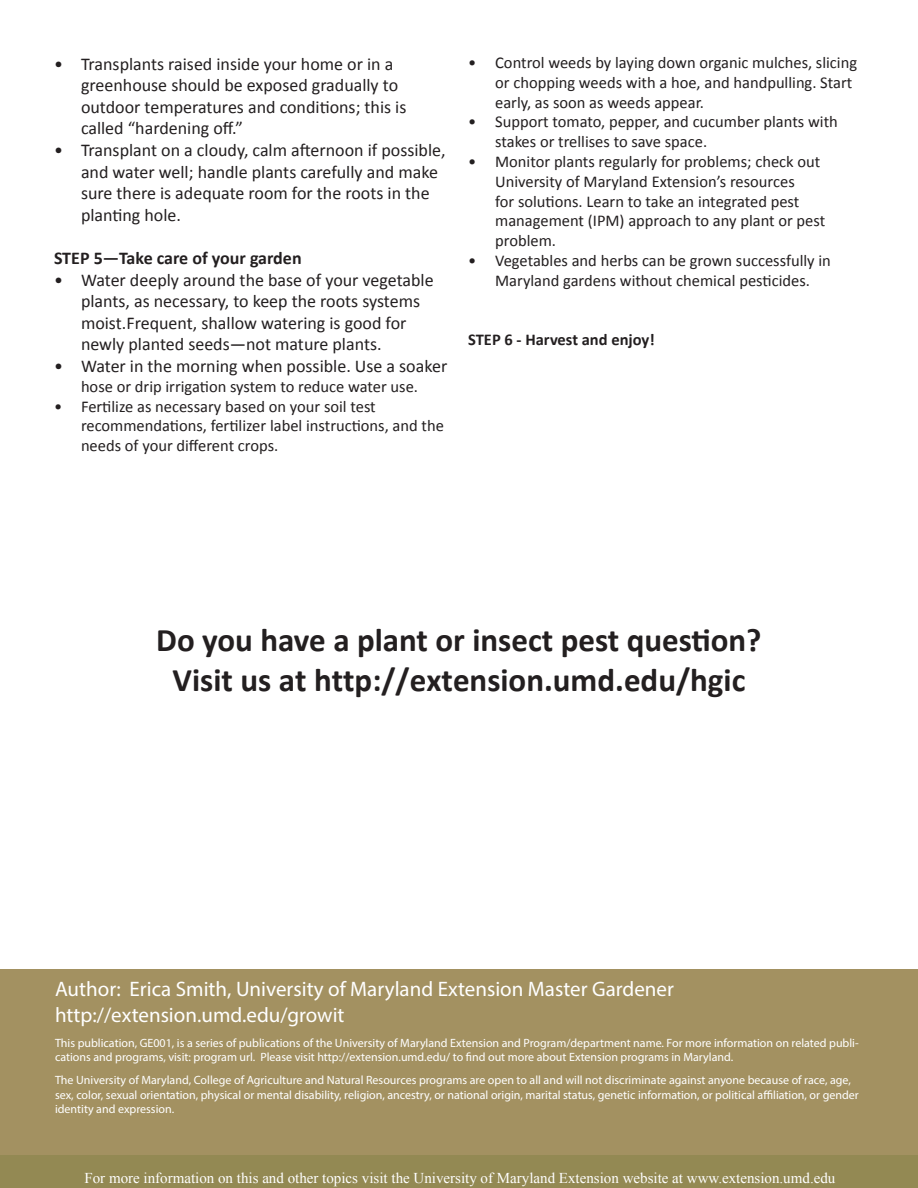
<style>
.page{position:relative;width:918px;height:1188px;background:#fff}
.page>*{position:absolute;margin:0;border:0;box-sizing:border-box;transform-origin:0 0}
.t1{font:700 33px/39.6px "Calibri";color:#231f20;text-align:center}
.t2{font:21px/25.2px "Myriad Pro";color:#fff}
.t3{font:18px/21.6px "Calibri";color:#231f20}
.t4{font:700 18px "Calibri";color:#231f20}
.t5{font:16.5px/19.8px "Calibri";color:#231f20}
.t6{font:700 16.5px "Calibri";color:#231f20}
.t7{font:15px "Times New Roman";color:#fff}
.t8{font:12px/14.4px "Myriad Pro";color:#fff}
</style>
<div class="page">
<div style="left:0;top:1155px;width:918px;height:33px;background:#938953"></div>
<div style="left:0;top:969px;width:918px;height:186px;background:#a39161"></div>
<p class="t3" style="left:81px;top:53px;width:327px;text-indent:-27px">• Transplants raised inside your home or in a greenhouse should be exposed gradually to outdoor temperatures and conditions; this is called “hardening off.”</p>
<p class="t3" style="left:81px;top:139px;width:366px;text-indent:-27px">• Transplant on a cloudy, calm afternoon if possible, and water well; handle plants carefully and make sure there is adequate room for the roots in the planting hole.</p>
<p class="t4" style="left:54px;top:247px;width:249px">STEP 5—Take care of your garden</p>
<p class="t3" style="left:81px;top:269px;width:354px;text-indent:-27px">• Water deeply around the base of your vegetable plants, as necessary, to keep the roots systems moist.Frequent, shallow watering is good for newly planted seeds—not mature plants.</p>
<p class="t3" style="left:54px;top:355px;width:395px">• Water in the morning when possible. Use a soaker</p>
<p class="t5" style="left:81px;top:377px;width:339px">hose or drip irrigation system to reduce water use.</p>
<p class="t5" style="left:81px;top:396px;width:364px;text-indent:-27px">• Fertilize as necessary based on your soil test recommendations, fertilizer label instructions, and the needs of your different crops.</p>
<p class="t5" style="left:495px;top:53px;width:363px;text-indent:-27px">• Control weeds by laying down organic mulches, slicing or chopping weeds with a hoe, and handpulling. Start early, as soon as weeds appear.</p>
<p class="t5" style="left:495px;top:112px;width:344px;text-indent:-27px">• Support tomato, pepper, and cucumber plants with stakes or trellises to save space.</p>
<p class="t5" style="left:495px;top:152px;width:332px;text-indent:-27px">• Monitor plants regularly for problems; check out University of Maryland Extension’s resources<br>for solutions. Learn to take an integrated pest management (IPM) approach to any plant or pest problem.</p>
<p class="t5" style="left:468px;top:251px;width:364px;text-align:center">• Vegetables and herbs can be grown successfully in<br>Maryland gardens without chemical pesticides.</p>
<p class="t6" style="left:468px;top:329px;width:188px">STEP 6 - Harvest and enjoy!</p>
<p class="t1" style="left:156px;top:620px;width:607px">Do you have a plant or insect pest question?<br>Visit us at http://extension.umd.edu/hgic</p>
<p class="t2" style="left:55px;top:977px;width:620px">Author: Erica Smith, University of Maryland Extension Master Gardener http://extension.umd.edu/growit</p>
<p class="t8" style="left:55px;top:1035px;width:805px">This publication, GE001, is a series of publications of the University of Maryland Extension and Program/department name. For more information on related publi&shy;cations and programs, visit: program url. Please visit http://extension.umd.edu/ to find out more about Extension programs in Maryland.</p>
<p class="t8" style="left:55px;top:1073px;width:805px">The University of Maryland, College of Agriculture and Natural Resources programs are open to all and will not discriminate against anyone because of race, age, sex, color, sexual orientation, physical or mental disability, religion, ancestry, or national origin, marital status, genetic information, or political affiliation, or gender identity and expression.</p>
<p class="t7" style="left:84px;top:1167px;width:752px">For more information on this and other topics visit the University of Maryland Extension website at www.extension.umd.edu</p>
</div>
